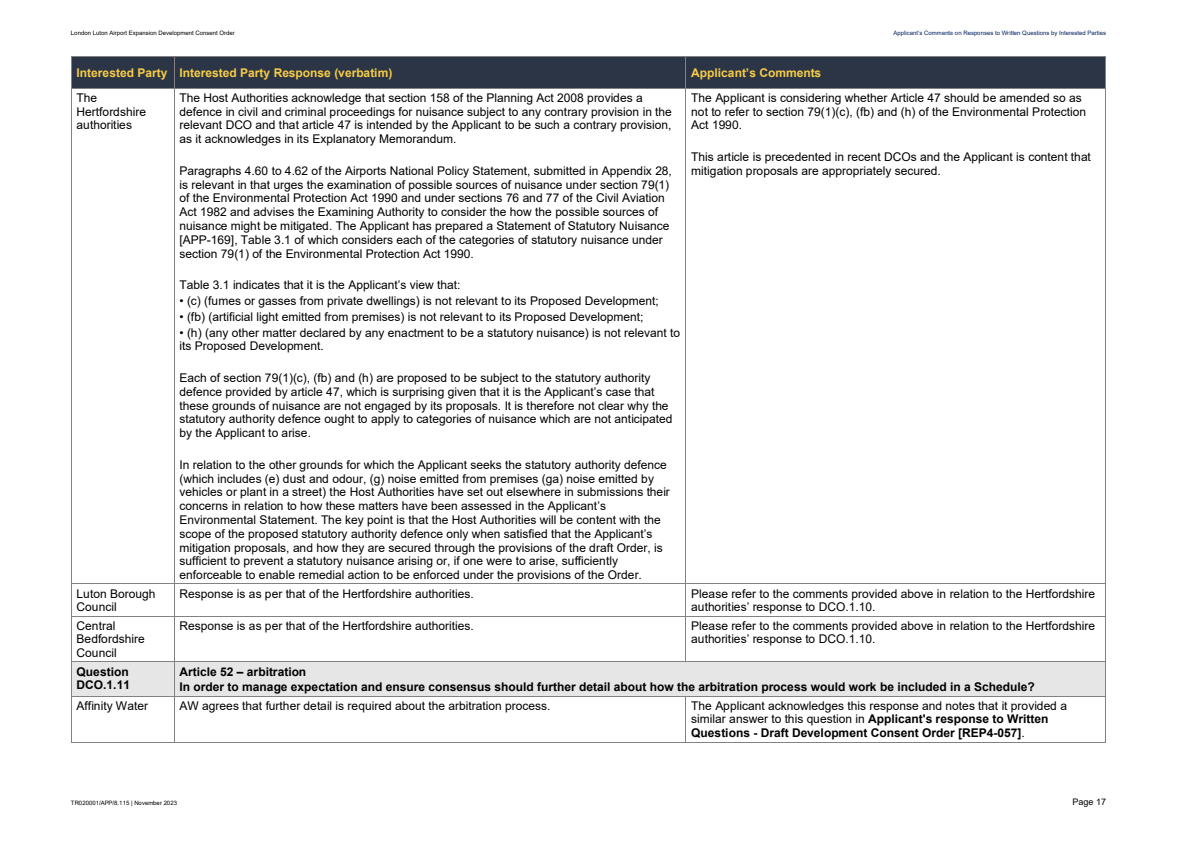
<style>
.page{position:relative;width:1191px;height:842px;background:#fff}
.page>*{position:absolute;margin:0;border:0;box-sizing:border-box;transform-origin:0 0}
.t1{font:12px/13.8px "Arial";color:#000}
.t2{font:700 12px/13.8px "Arial";color:#000}
.t3{font:700 12px "Arial";color:#f7cc46}
.t4{font:9px "Arial";color:#000}
.t5{font:6px "Arial";letter-spacing:.005em;color:#000}
.t6{font:6px "Arial";color:#002060}
.s1{font-weight:700}
</style>
<div class="page">
<div style="left:71px;top:57px;width:103px;height:31px;background:#2b3545"></div>
<div style="left:179px;top:57px;width:501px;height:31px;background:#2b3545"></div>
<div style="left:686px;top:57px;width:419px;height:31px;background:#2b3545"></div>
<hr style="left:71px;top:57px;width:103px;height:1px;background:#828282">
<hr style="left:174px;top:57px;width:511px;height:1px;background:#828282">
<hr style="left:686px;top:57px;width:419px;height:1px;background:#828282">
<hr style="left:71px;top:57px;width:1px;height:31px;background:#828282">
<hr style="left:174px;top:57px;width:1px;height:31px;background:#828282">
<hr style="left:685px;top:57px;width:1px;height:31px;background:#828282">
<hr style="left:1105px;top:57px;width:1px;height:31px;background:#828282">
<hr style="left:71px;top:88px;width:103px;height:1px;background:#828282">
<hr style="left:174px;top:88px;width:511px;height:1px;background:#828282">
<hr style="left:686px;top:88px;width:419px;height:1px;background:#828282">
<hr style="left:71px;top:88px;width:1px;height:496px;background:#828282">
<hr style="left:174px;top:88px;width:1px;height:496px;background:#828282">
<hr style="left:685px;top:88px;width:1px;height:496px;background:#828282">
<hr style="left:1105px;top:88px;width:1px;height:496px;background:#828282">
<hr style="left:71px;top:584px;width:103px;height:1px;background:#828282">
<hr style="left:174px;top:584px;width:511px;height:1px;background:#828282">
<hr style="left:686px;top:584px;width:419px;height:1px;background:#828282">
<hr style="left:71px;top:584px;width:1px;height:32px;background:#828282">
<hr style="left:174px;top:584px;width:1px;height:32px;background:#828282">
<hr style="left:685px;top:584px;width:1px;height:32px;background:#828282">
<hr style="left:1105px;top:584px;width:1px;height:32px;background:#828282">
<hr style="left:71px;top:616px;width:103px;height:1px;background:#828282">
<hr style="left:174px;top:616px;width:511px;height:1px;background:#828282">
<hr style="left:686px;top:616px;width:419px;height:1px;background:#828282">
<hr style="left:71px;top:616px;width:1px;height:46px;background:#828282">
<hr style="left:174px;top:616px;width:1px;height:46px;background:#828282">
<hr style="left:685px;top:616px;width:1px;height:46px;background:#828282">
<hr style="left:1105px;top:616px;width:1px;height:46px;background:#828282">
<div style="left:71px;top:662px;width:103px;height:34px;background:#e6e6e6"></div>
<div style="left:179px;top:662px;width:921px;height:18px;background:#e6e6e6"></div>
<div style="left:179px;top:680px;width:921px;height:16px;background:#e6e6e6"></div>
<hr style="left:71px;top:662px;width:103px;height:1px;background:#828282">
<hr style="left:174px;top:662px;width:511px;height:1px;background:#828282">
<hr style="left:686px;top:662px;width:419px;height:1px;background:#828282">
<hr style="left:71px;top:662px;width:1px;height:34px;background:#828282">
<hr style="left:174px;top:662px;width:1px;height:34px;background:#828282">
<hr style="left:1105px;top:662px;width:1px;height:34px;background:#828282">
<hr style="left:71px;top:696px;width:103px;height:1px;background:#828282">
<hr style="left:174px;top:696px;width:511px;height:1px;background:#828282">
<hr style="left:686px;top:696px;width:419px;height:1px;background:#828282">
<hr style="left:71px;top:696px;width:1px;height:46px;background:#828282">
<hr style="left:71px;top:742px;width:103px;height:1px;background:#828282">
<hr style="left:174px;top:696px;width:1px;height:46px;background:#828282">
<hr style="left:174px;top:742px;width:511px;height:1px;background:#828282">
<hr style="left:685px;top:696px;width:1px;height:46px;background:#828282">
<hr style="left:686px;top:742px;width:419px;height:1px;background:#828282">
<hr style="left:1105px;top:696px;width:1px;height:46px;background:#828282">
<p class="t5" style="left:71px;top:29px;width:165px">London Luton Airport Expansion Development Consent Order</p>
<p class="t6" style="left:893px;top:29px;width:214px">Applicant’s Comments on Responses to Written Questions by Interested Parties</p>
<p class="t3" style="left:77px;top:64px;width:92px">Interested Party</p>
<p class="t3" style="left:179px;top:64px;width:214px">Interested Party Response (verbatim)</p>
<p class="t3" style="left:691px;top:64px;width:132px">Applicant’s Comments</p>
<p class="t1" style="left:77px;top:91px;width:71px">The<br>Hertfordshire authorities</p>
<p class="t1" style="left:179px;top:91px;width:494px">The Host Authorities acknowledge that section 158 of the Planning Act 2008 provides a defence in civil and criminal proceedings for nuisance subject to any contrary provision in the relevant DCO and that article 47 is intended by the Applicant to be such a contrary provision, as it acknowledges in its Explanatory Memorandum.</p>
<p class="t1" style="left:179px;top:164px;width:494px">Paragraphs 4.60 to 4.62 of the Airports National Policy Statement, submitted in Appendix 28, is relevant in that urges the examination of possible sources of nuisance under section 79(1) of the Environmental Protection Act 1990 and under sections 76 and 77 of the Civil Aviation Act 1982 and advises the Examining Authority to consider the how the possible sources of nuisance might be mitigated. The Applicant has prepared a Statement of Statutory Nuisance [APP-169], Table 3.1 of which considers each of the categories of statutory nuisance under section 79(1) of the Environmental Protection Act 1990.</p>
<p class="t1" style="left:179px;top:278px;width:282px">Table 3.1 indicates that it is the Applicant’s view that:</p>
<p class="t1" style="left:179px;top:294px;width:481px">• (c) (fumes or gasses from private dwellings) is not relevant to its Proposed Development;</p>
<p class="t1" style="left:179px;top:310px;width:465px">• (fb) (artificial light emitted from premises) is not relevant to its Proposed Development;</p>
<p class="t1" style="left:179px;top:325px;width:502px">• (h) (any other matter declared by any enactment to be a statutory nuisance) is not relevant to its Proposed Development.</p>
<p class="t1" style="left:179px;top:371px;width:494px">Each of section 79(1)(c), (fb) and (h) are proposed to be subject to the statutory authority defence provided by article 47, which is surprising given that it is the Applicant’s case that these grounds of nuisance are not engaged by its proposals. It is therefore not clear why the statutory authority defence ought to apply to categories of nuisance which are not anticipated by the Applicant to arise.</p>
<p class="t1" style="left:179px;top:458px;width:492px">In relation to the other grounds for which the Applicant seeks the statutory authority defence (which includes (e) dust and odour, (g) noise emitted from premises (ga) noise emitted by vehicles or plant in a street) the Host Authorities have set out elsewhere in submissions their concerns in relation to how these matters have been assessed in the Applicant’s Environmental Statement. The key point is that the Host Authorities will be content with the scope of the proposed statutory authority defence only when satisfied that the Applicant’s mitigation proposals, and how they are secured through the provisions of the draft Order, is sufficient to prevent a statutory nuisance arising or, if one were to arise, sufficiently enforceable to enable remedial action to be enforced under the provisions of the Order.</p>
<p class="t1" style="left:691px;top:91px;width:396px">The Applicant is considering whether Article 47 should be amended so as not to refer to section 79(1)(c), (fb) and (h) of the Environmental Protection<br>Act 1990.</p>
<p class="t1" style="left:691px;top:150px;width:401px">This article is precedented in recent DCOs and the Applicant is content that mitigation proposals are appropriately secured.</p>
<p class="t1" style="left:77px;top:586px;width:80px">Luton Borough<br>Council</p>
<p class="t1" style="left:179px;top:586px;width:296px">Response is as per that of the Hertfordshire authorities.</p>
<p class="t1" style="left:691px;top:586px;width:405px">Please refer to the comments provided above in relation to the Hertfordshire authorities’ response to DCO.1.10.</p>
<p class="t1" style="left:77px;top:618px;width:70px">Central<br>Bedfordshire<br>Council</p>
<p class="t1" style="left:179px;top:618px;width:296px">Response is as per that of the Hertfordshire authorities.</p>
<p class="t1" style="left:691px;top:618px;width:405px">Please refer to the comments provided above in relation to the Hertfordshire authorities’ response to DCO.1.10.</p>
<p class="t2" style="left:77px;top:664px;width:55px">Question<br>DCO.1.11</p>
<p class="t2" style="left:179px;top:664px;width:128px">Article 52 – arbitration</p>
<p class="t2" style="left:179px;top:680px;width:857px">In order to manage expectation and ensure consensus should further detail about how the arbitration process would work be included in a Schedule?</p>
<p class="t1" style="left:77px;top:698px;width:73px">Affinity Water</p>
<p class="t1" style="left:179px;top:698px;width:372px">AW agrees that further detail is required about the arbitration process.</p>
<p class="t1" style="left:691px;top:698px;width:377px">The Applicant acknowledges this response and notes that it provided a similar answer to this question in <span class="s1">Applicant's response to Written<br>Questions - Draft Development Consent Order [REP4-057]</span>.</p>
<p class="t5" style="left:71px;top:799px;width:108px">TR020001/APP/8.115 | November 2023</p>
<p class="t4" style="left:1072px;top:795px;width:35px">Page 17</p>
</div>
